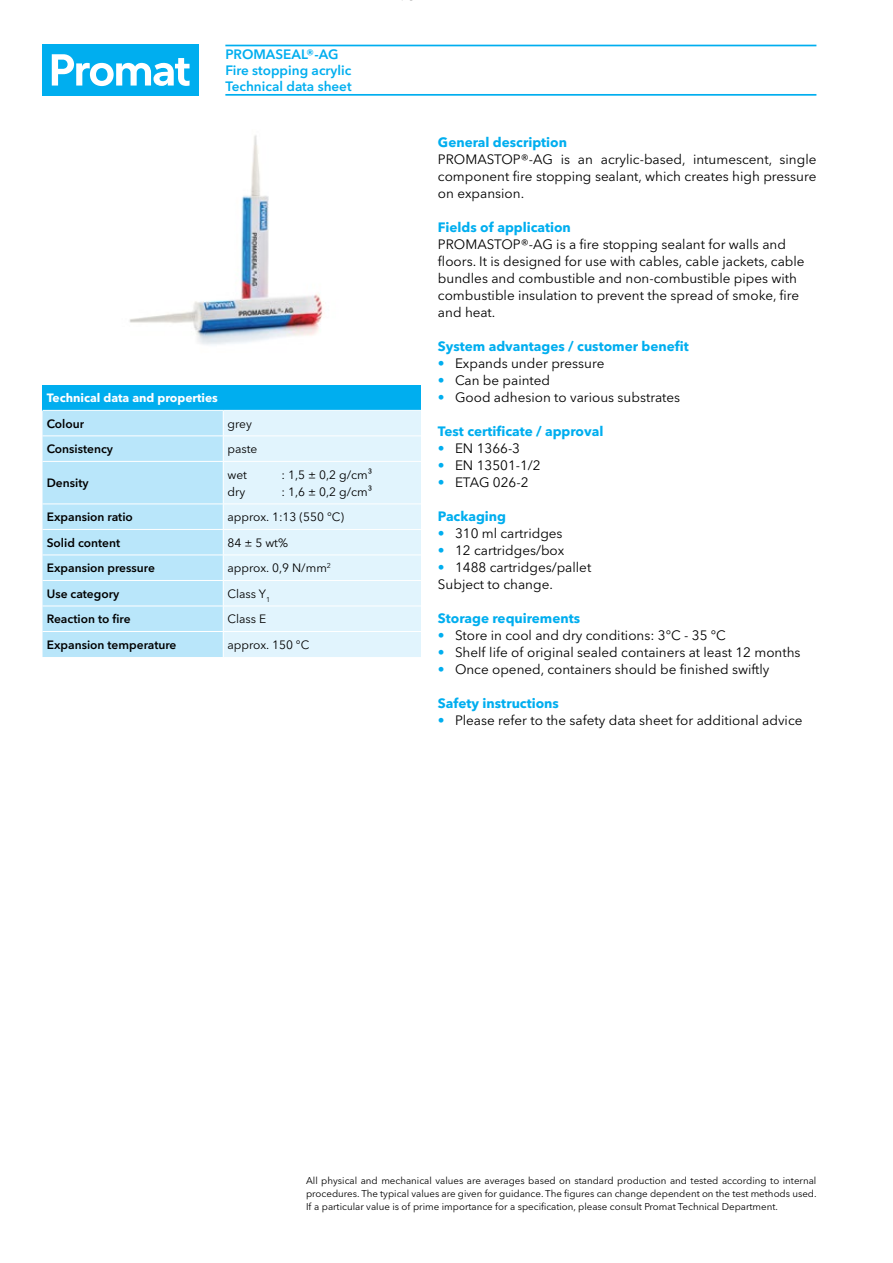
<style>
.page{position:relative;width:893px;height:1263px;background:#fff}
.page>*{position:absolute;margin:0;border:0;box-sizing:border-box;transform-origin:0 0}
.t1{font:13.5px/17px "Avenir Next W1 G";color:#000}
.t2{font:700 13.5px "Avenir Next W1 G";color:#00aeef}
.t3{font:600 13.5px/15.9px "Avenir Next W1 G";color:#00aeef}
.t4{font:600 12px "Avenir Next W1 G";color:#000}
.t5{font:12px "Avenir Next W1 G";color:#000}
.t6{font:700 12px "Avenir Next W1 G";color:#fff}
.t7{font:9.75px/12.8px "Avenir Next W1 G";color:#000;text-align:justify}
.s1{color:#00aeef}
</style>
<div class="page">
<hr style="left:225px;top:45px;width:591px;height:1px;background:#00aeef">
<hr style="left:225px;top:94px;width:591px;height:2px;background:#00aeef">
<div style="left:43px;top:385px;width:378px;height:25px;background:#00aeef"></div>
<div style="left:224px;top:411px;width:197px;height:246px;background:#e1f4fd"></div>
<div style="left:43px;top:410px;width:180px;height:247px;background:#b9e6fa"></div>
<hr style="left:223px;top:435px;width:198px;height:1px;background:#fff">
<hr style="left:223px;top:461px;width:198px;height:1px;background:#fff">
<hr style="left:223px;top:503px;width:198px;height:1px;background:#fff">
<hr style="left:223px;top:529px;width:198px;height:1px;background:#fff">
<hr style="left:223px;top:554px;width:198px;height:1px;background:#fff">
<hr style="left:223px;top:580px;width:198px;height:1px;background:#fff">
<hr style="left:223px;top:605px;width:198px;height:1px;background:#fff">
<hr style="left:223px;top:631px;width:198px;height:1px;background:#fff">
<img style="left:129px;top:135px;width:194px;height:210px">
<div style="left:43px;top:45px;width:156px;height:51px;background:#00aeef"></div>
<svg style="left:52px;top:54px;width:138px;height:32px"></svg>
<p class="t3" style="left:225px;top:46px;width:128px">PROMASEAL®-AG<br>Fire stopping acrylic<br>Technical data sheet</p>
<p class="t6" style="left:47px;top:390px;width:173px">Technical data and properties</p>
<p class="t4" style="left:47px;top:416px;width:39px">Colour</p>
<p class="t5" style="left:227px;top:416px;width:26px">grey</p>
<p class="t4" style="left:47px;top:442px;width:68px">Consistency</p>
<p class="t5" style="left:227px;top:442px;width:32px">paste</p>
<p class="t4" style="left:47px;top:476px;width:43px">Density</p>
<p class="t5" style="left:227px;top:467px;width:21px">wet</p>
<p class="t5" style="left:281px;top:467px;width:92px">: 1,5 ± 0,2 g/cm³</p>
<p class="t5" style="left:227px;top:484px;width:19px">dry</p>
<p class="t5" style="left:281px;top:484px;width:92px">: 1,6 ± 0,2 g/cm³</p>
<p class="t4" style="left:47px;top:510px;width:88px">Expansion ratio</p>
<p class="t5" style="left:227px;top:510px;width:118px">approx. 1:13 (550 °C)</p>
<p class="t4" style="left:47px;top:535px;width:75px">Solid content</p>
<p class="t5" style="left:227px;top:535px;width:62px">84 ± 5 wt%</p>
<p class="t4" style="left:47px;top:561px;width:110px">Expansion pressure</p>
<p class="t5" style="left:227px;top:561px;width:105px">approx. 0,9 N/mm<sup>2</sup></p>
<p class="t4" style="left:47px;top:586px;width:74px">Use category</p>
<p class="t5" style="left:227px;top:586px;width:44px">Class Y<sub>1</sub></p>
<p class="t4" style="left:47px;top:612px;width:85px">Reaction to fire</p>
<p class="t5" style="left:227px;top:612px;width:40px">Class E</p>
<p class="t4" style="left:47px;top:637px;width:131px">Expansion temperature</p>
<p class="t5" style="left:227px;top:638px;width:83px">approx. 150 °C</p>
<p class="t2" style="left:438px;top:134px;width:131px">General description</p>
<p class="t1" style="left:438px;top:151px;width:380px;text-align:justify">PROMASTOP®-AG is an acrylic-based, intumescent, single component fire stopping sealant, which creates high pressure on expansion.</p>
<p class="t2" style="left:438px;top:219px;width:134px">Fields of application</p>
<p class="t1" style="left:438px;top:236px;width:368px">PROMASTOP®-AG is a fire stopping sealant for walls and floors. It is designed for use with cables, cable jackets, cable bundles and combustible and non-combustible pipes with combustible insulation to prevent the spread of smoke, fire and heat.</p>
<p class="t2" style="left:438px;top:338px;width:252px">System advantages / customer benefit</p>
<p class="t1" style="left:438px;top:355px;width:168px"><span class="s1">•</span> Expands under pressure</p>
<p class="t1" style="left:438px;top:372px;width:114px"><span class="s1">•</span> Can be painted</p>
<p class="t1" style="left:438px;top:389px;width:244px"><span class="s1">•</span> Good adhesion to various substrates</p>
<p class="t2" style="left:438px;top:423px;width:167px">Test certificate / approval</p>
<p class="t1" style="left:438px;top:440px;width:84px"><span class="s1">•</span> EN 1366-3</p>
<p class="t1" style="left:438px;top:457px;width:104px"><span class="s1">•</span> EN 13501-1/2</p>
<p class="t1" style="left:438px;top:474px;width:92px"><span class="s1">•</span> ETAG 026-2</p>
<p class="t2" style="left:438px;top:508px;width:70px">Packaging</p>
<p class="t1" style="left:438px;top:525px;width:126px"><span class="s1">•</span> 310 ml cartridges</p>
<p class="t1" style="left:438px;top:542px;width:128px"><span class="s1">•</span> 12 cartridges/box</p>
<p class="t1" style="left:438px;top:559px;width:155px"><span class="s1">•</span> 1488 cartridges/pallet<br>Subject to change.</p>
<p class="t2" style="left:438px;top:610px;width:144px">Storage requirements</p>
<p class="t1" style="left:438px;top:627px;width:290px"><span class="s1">•</span> Store in cool and dry conditions: 3°C - 35 °C</p>
<p class="t1" style="left:438px;top:644px;width:364px"><span class="s1">•</span> Shelf life of original sealed containers at least 12 months</p>
<p class="t1" style="left:438px;top:661px;width:333px"><span class="s1">•</span> Once opened, containers should be finished swiftly</p>
<p class="t2" style="left:438px;top:695px;width:123px">Safety instructions</p>
<p class="t1" style="left:438px;top:712px;width:366px"><span class="s1">•</span> Please refer to the safety data sheet for additional advice</p>
<p class="t7" style="left:306px;top:1174px;width:512px">All physical and mechanical values are averages based on standard production and tested according to internal procedures. The typical values are given for guidance. The figures can change dependent on the test methods used.<br>If a particular value is of prime importance for a specification, please consult Promat Technical Department.</p>
</div>
